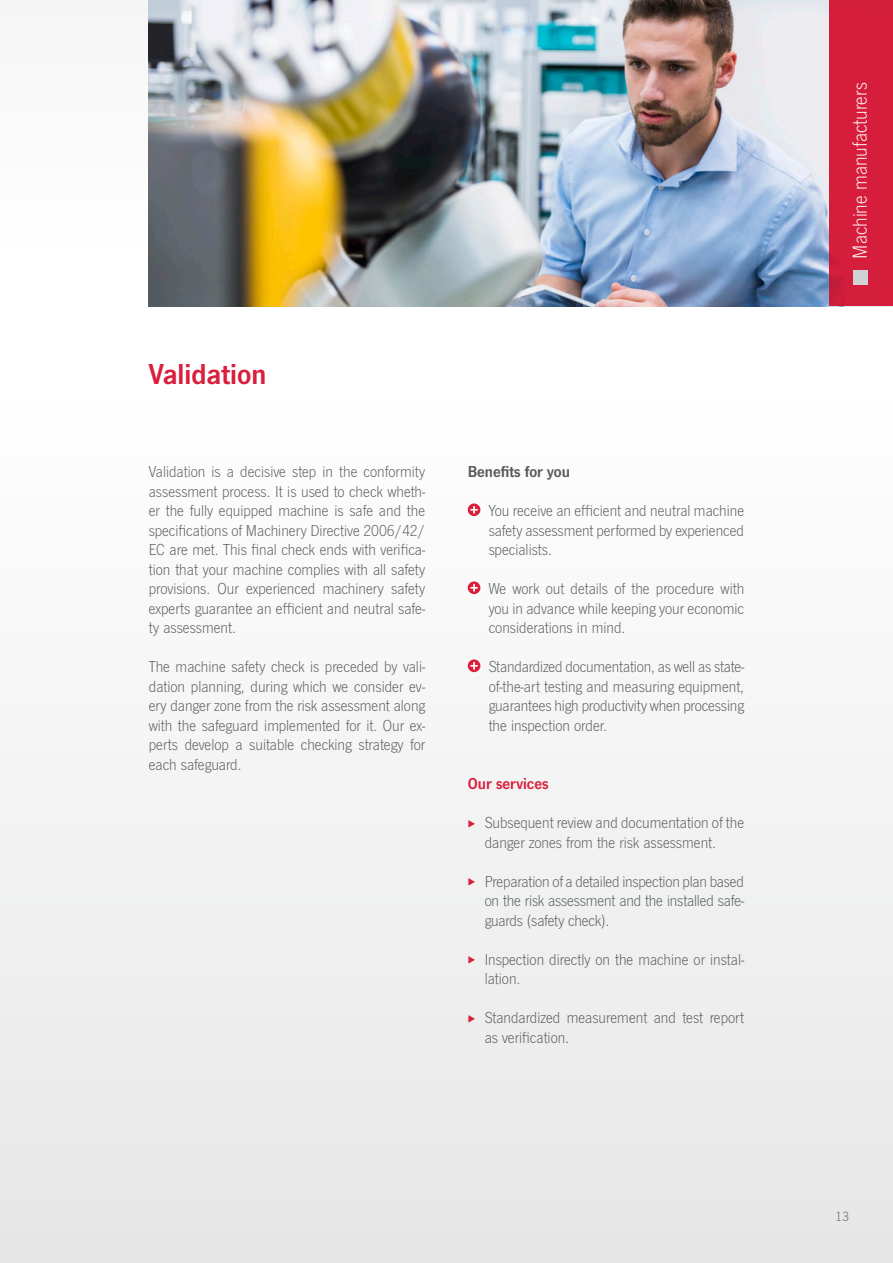
<style>
.page{position:relative;width:893px;height:1263px;background:#fff}
.page>*{position:absolute;margin:0;border:0;box-sizing:border-box;transform-origin:0 0}
.t1{font:30px "News Got Dem";color:#da1f3d}
.t2{font:300 21px "News Got";color:#fff}
.t3{font:300 16.5px/19.5px "News Got";color:#57585a;text-align:justify}
.t4{font:16.5px "News Got Dem";color:#57585a}
.t5{font:16.5px "News Got Dem";color:#da1f3d}
.t6{font:12px "News Gothic Std";color:#808285}
.s1{color:#da1f3d}
</style>
<div class="page">
<div style="left:0;top:0;width:893px;height:244px;background:#fafafa"></div>
<div style="left:0;top:397px;width:893px;height:866px;background:#f2f2f3"></div>
<img style="left:149px;top:0;width:680px;height:306px">
<svg style="left:468px;top:503px;width:12px;height:13px"></svg>
<svg style="left:470px;top:506px;width:8px;height:7px"></svg>
<svg style="left:468px;top:581px;width:12px;height:13px"></svg>
<svg style="left:470px;top:584px;width:8px;height:7px"></svg>
<svg style="left:468px;top:659px;width:12px;height:13px"></svg>
<svg style="left:470px;top:662px;width:8px;height:7px"></svg>
<div style="left:829px;top:0;width:64px;height:306px;background:#da1f3d"></div>
<div style="left:853px;top:270px;width:15px;height:15px;background:#d1d2d4"></div>
<h1 class="t1" style="left:149px;top:356px;width:119px">Validation</h1>
<p class="t3" style="left:149px;top:462px;width:278px">Validation is a decisive step in the conformity assessment process. It is used to check wheth&shy;er the fully equipped machine is safe and the specifications of Machinery Directive 2006/42/ EC are met. This final check ends with verifica&shy;tion that your machine complies with all safety provisions. Our experienced machinery safety experts guarantee an efficient and neutral safe&shy;ty assessment.</p>
<p class="t3" style="left:149px;top:657px;width:278px">The machine safety check is preceded by vali&shy;dation planning, during which we consider ev&shy;ery danger zone from the risk assessment along with the safeguard implemented for it. Our ex&shy;perts develop a suitable checking strategy for each safeguard.</p>
<p class="t4" style="left:468px;top:462px;width:104px">Benefits for you</p>
<p class="t3" style="left:489px;top:501px;width:257px">You receive an efficient and neutral machine safety assessment performed by experienced specialists.</p>
<p class="t3" style="left:489px;top:579px;width:257px">We work out details of the procedure with you in advance while keeping your economic considerations in mind.</p>
<p class="t3" style="left:489px;top:657px;width:257px">Standardized documentation, as well as state&shy;of-the-art testing and measuring equipment, guarantees high productivity when processing the inspection order.</p>
<p class="t5" style="left:468px;top:774px;width:82px">Our services</p>
<p class="t3" style="left:485px;top:813px;width:261px;text-indent:-17px"><span class="s1">◆</span> Subsequent review and documentation of the danger zones from the risk assessment.</p>
<p class="t3" style="left:485px;top:872px;width:261px;text-indent:-17px"><span class="s1">◆</span> Preparation of a detailed inspection plan based on the risk assessment and the installed safe&shy;guards (safety check).</p>
<p class="t3" style="left:485px;top:950px;width:261px;text-indent:-17px"><span class="s1">◆</span> Inspection directly on the machine or instal&shy;lation.</p>
<p class="t3" style="left:485px;top:1008px;width:261px;text-indent:-17px"><span class="s1">◆</span> Standardized measurement and test report as verification.</p>
<p class="t2" style="left:848px;top:259px;width:178px;rotate:-90deg">Machine manufacturers</p>
<p class="t6" style="left:835px;top:1209px;width:15px">13</p>
</div>
